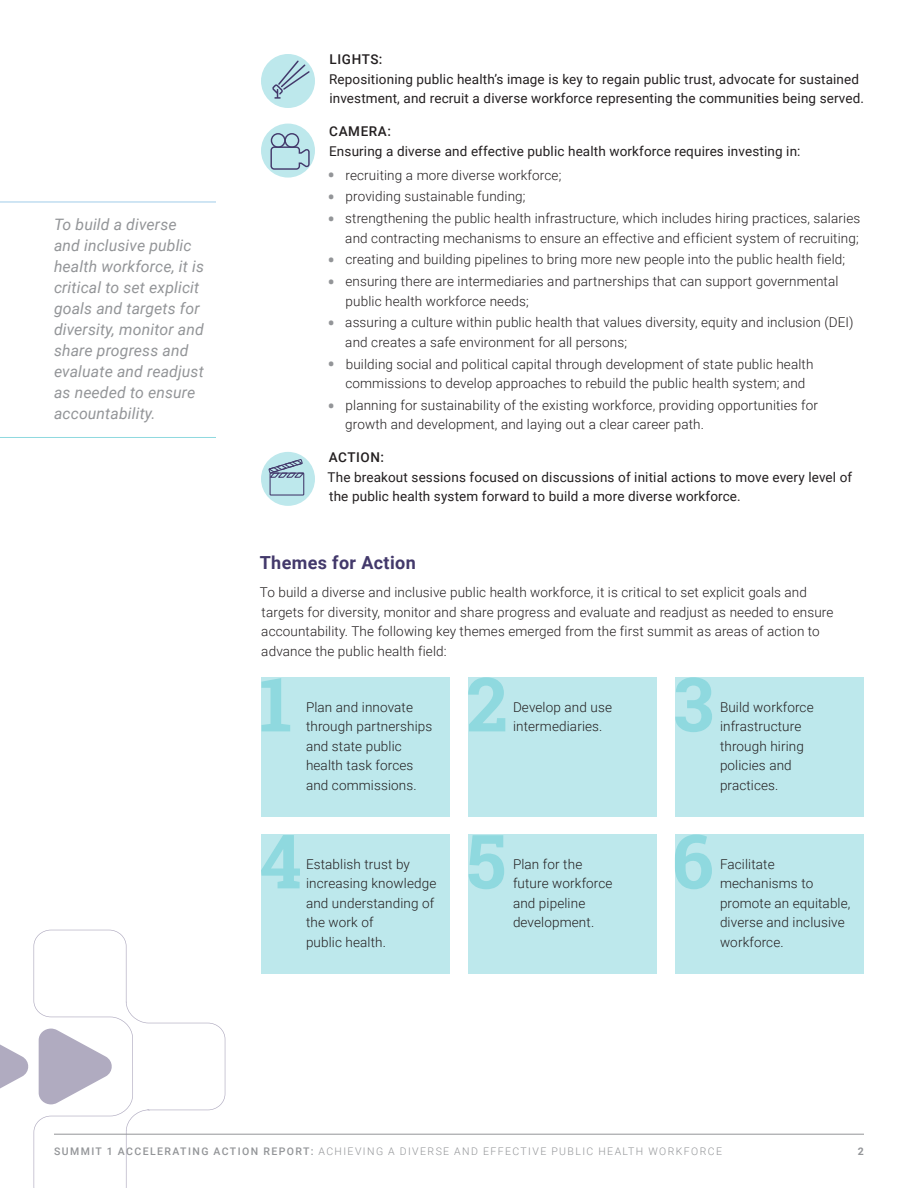
<style>
.page{position:relative;width:918px;height:1188px;background:#fff}
.page>*{position:absolute;margin:0;border:0;box-sizing:border-box;transform-origin:0 0}
.t1{font:75px "Roboto Slab";color:#8fd9df}
.Subhead{font:700 18px "Roboto";letter-spacing:.02em;color:#43396b}
.Pull_quote{font:italic 15.75px/21px "Roboto";letter-spacing:.01em;color:#939598}
.Body{font:300 13.5px/19.5px "Roboto";letter-spacing:.01em;color:#231f20}
.Bullets_lead-in{font:13.5px/19.5px "Roboto";letter-spacing:.01em;color:#231f20}
.t2{font:300 10.5px "Roboto";letter-spacing:.135em;color:#939598}
.t3{font:700 10.5px "Roboto";color:#939598}
.s1{font-weight:500}
.s2{font-weight:400;font-size:22.5px;color:#939598}
</style>
<div class="page">
<svg style="left:0;top:1044px;width:29px;height:45px"></svg>
<svg style="left:33px;top:930px;width:192px;height:258px"></svg>
<hr style="left:54px;top:1134px;width:810px;height:1px;background:#939598">
<div style="left:261px;top:677px;width:189px;height:140px;background:#bde8ec"></div>
<div style="left:261px;top:835px;width:189px;height:139px;background:#bde8ec"></div>
<div style="left:468px;top:677px;width:189px;height:140px;background:#bde8ec"></div>
<div style="left:468px;top:835px;width:189px;height:139px;background:#bde8ec"></div>
<div style="left:675px;top:677px;width:189px;height:140px;background:#bde8ec"></div>
<div style="left:675px;top:835px;width:189px;height:139px;background:#bde8ec"></div>
<div style="left:261px;top:54px;width:54px;height:54px;background:#bde8ec;border-radius:50%"></div>
<svg style="left:272px;top:61px;width:38px;height:38px"></svg>
<div style="left:261px;top:124px;width:54px;height:54px;background:#bde8ec;border-radius:50%"></div>
<svg style="left:270px;top:146px;width:40px;height:24px"></svg>
<div style="left:271px;top:133px;width:15px;height:15px;border:1px solid #43396b;border-radius:50%"></div>
<div style="left:284px;top:133px;width:15px;height:15px;border:1px solid #43396b;border-radius:50%"></div>
<div style="left:261px;top:452px;width:54px;height:54px;background:#bde8ec;border-radius:50%"></div>
<div style="left:270px;top:473px;width:34px;height:23px;border:1px solid #43396b"></div>
<svg style="left:268px;top:458px;width:37px;height:21px"></svg>
<hr style="left:0;top:202px;width:216px;height:1px;background:#a1cce9">
<hr style="left:0;top:437px;width:216px;height:1px;background:#8fd9df">
<p class="Pull_quote" style="left:54px;top:213px;width:152px">To build a diverse and inclusive public health workforce, it is critical to set explicit goals and targets for diversity, monitor and share progress and evaluate and readjust as needed to ensure accountability.</p>
<p class="Bullets_lead-in" style="left:329px;top:49px;width:536px"><span class="s1">LIGHTS:<br></span>Repositioning public health’s image is key to regain public trust, advocate for sustained investment, and recruit a diverse workforce representing the communities being served.</p>
<p class="Bullets_lead-in" style="left:329px;top:121px;width:473px"><span class="s1">CAMERA:<br></span>Ensuring a diverse and effective public health workforce requires investing in:</p>
<p class="Body" style="left:328px;top:165px;width:235px"><span class="s2">•</span> recruiting a more diverse workforce;</p>
<p class="Body" style="left:328px;top:186px;width:199px"><span class="s2">•</span> providing sustainable funding;</p>
<p class="Body" style="left:328px;top:208px;width:534px;text-align:right"><span class="s2">•</span> strengthening the public health infrastructure, which includes hiring practices, salaries and contracting mechanisms to ensure an effective and efficient system of recruiting;</p>
<p class="Body" style="left:328px;top:249px;width:519px"><span class="s2">•</span> creating and building pipelines to bring more new people into the public health field;</p>
<p class="Body" style="left:346px;top:271px;width:494px;text-indent:-18px"><span class="s2">•</span> ensuring there are intermediaries and partnerships that can support governmental public health workforce needs;</p>
<p class="Body" style="left:345px;top:312px;width:510px;text-indent:-18px"><span class="s2">•</span> assuring a culture within public health that values diversity, equity and inclusion (DEI) and creates a safe environment for all persons;</p>
<p class="Body" style="left:345px;top:354px;width:470px;text-indent:-18px"><span class="s2">•</span> building social and political capital through development of state public health commissions to develop approaches to rebuild the public health system; and</p>
<p class="Body" style="left:345px;top:395px;width:474px;text-indent:-18px"><span class="s2">•</span> planning for sustainability of the existing workforce, providing opportunities for growth and development, and laying out a clear career path.</p>
<p class="Bullets_lead-in" style="left:328px;top:447px;width:526px"><span class="s1">ACTION:<br></span>The breakout sessions focused on discussions of initial actions to move every level of the public health system forward to build a more diverse workforce.</p>
<p class="Subhead" style="left:260px;top:550px;width:158px">Themes for Action</p>
<p class="Body" style="left:260px;top:582px;width:575px">To build a diverse and inclusive public health workforce, it is critical to set explicit goals and targets for diversity, monitor and share progress and evaluate and readjust as needed to ensure accountability. The following key themes emerged from the first summit as areas of action to advance the public health field:</p>
<p class="t1" style="left:259px;top:653px;width:35px">1</p>
<p class="Body" style="left:306px;top:697px;width:128px">Plan and innovate through partnerships and state public health task forces and commissions.</p>
<p class="t1" style="left:260px;top:810px;width:44px">4</p>
<p class="Body" style="left:306px;top:854px;width:132px">Establish trust by increasing knowledge and understanding of the work of<br>public health.</p>
<p class="t1" style="left:466px;top:653px;width:43px">2</p>
<p class="Body" style="left:513px;top:697px;width:101px">Develop and use</p>
<p class="Body" style="left:513px;top:716px;width:91px">intermediaries.</p>
<p class="t1" style="left:466px;top:810px;width:41px">5</p>
<p class="Body" style="left:513px;top:854px;width:101px">Plan for the future workforce and pipeline development.</p>
<p class="t1" style="left:673px;top:653px;width:42px">3</p>
<p class="Body" style="left:720px;top:697px;width:95px">Build workforce infrastructure through hiring policies and practices.</p>
<p class="t1" style="left:672px;top:810px;width:43px">6</p>
<p class="Body" style="left:720px;top:854px;width:132px">Facilitate mechanisms to promote an equitable, diverse and inclusive workforce.</p>
<p class="t2" style="left:54px;top:1144px;width:669px"><span class="s1">SUMMIT 1 ACCELERATING ACTION REPORT:</span> ACHIEVING A DIVERSE AND EFFECTIVE PUBLIC HEALTH WORKFORCE</p>
<p class="t3" style="left:858px;top:1144px;width:8px">2</p>
</div>
